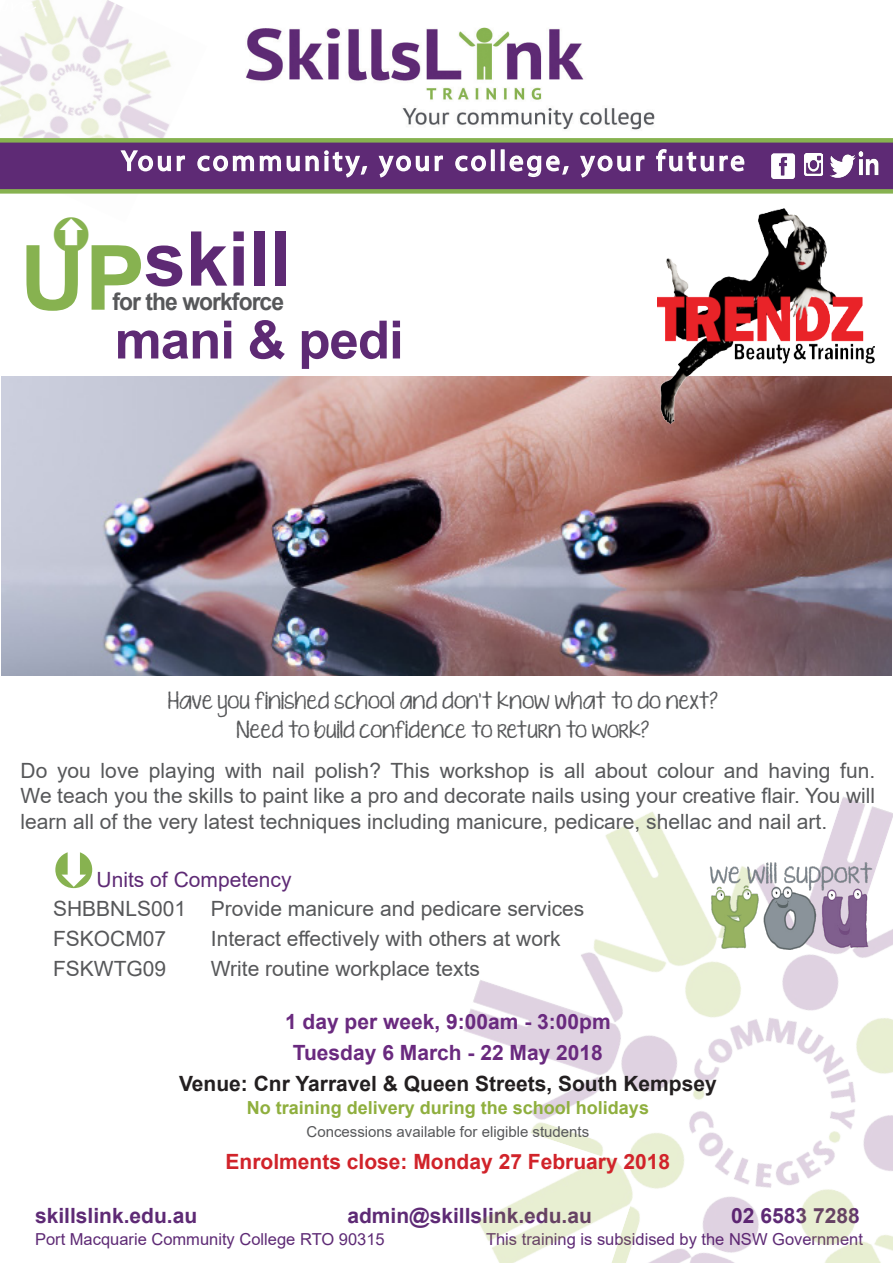
<style>
.page{position:relative;width:893px;height:1263px;background:#fff}
.page>*{position:absolute;margin:0;border:0;box-sizing:border-box;transform-origin:0 0}
.t1{font:700 90px "Arial";color:#87b250}
.t2{font:700 75.6px "Arial";color:#5e2a74}
.t3{font:700 52.8px "Arial";letter-spacing:-.02em;color:#5e2a74}
.t4{font:28.5px "Myriad Pro";letter-spacing:.11em;color:#fff}
.body{font:700 24px "Arial";letter-spacing:-.04em;color:#57585a;scale:.95 1}
.body-2{font:21px/25.5px "Arial";color:#57585a;text-align:justify}
.body-3{font:700 21px "Arial";color:#5e2a75}
.body-4{font:700 21px "Arial";color:#6a2a7f}
.body-5{font:700 21px "Arial";color:#231f20}
.body-6{font:700 21px "Arial";color:#d1232a}
.body-7{font:21px "Arial";color:#5e2a75}
.body-8{font:18px "KG Ten Thousand Reasons";color:#57585a}
.body-9{font:700 18px "Arial";color:#8faf3e}
.body-10{font:16.5px "Arial";color:#5e2a75}
.body-11{font:15px "Arial";color:#57585a}
</style>
<div class="page">
<img style="left:0;top:0;width:171px;height:138px">
<img style="left:246px;top:27px;width:409px;height:103px">
<div style="left:0;top:140px;width:893px;height:51px;background:#5e2a75"></div>
<svg style="left:0;top:0;width:36px;height:24px"></svg>
<svg style="left:119px;top:120px;width:66px;height:52px"></svg>
<svg style="left:197px;top:120px;width:171px;height:58px"></svg>
<svg style="left:378px;top:120px;width:66px;height:58px"></svg>
<svg style="left:455px;top:155px;width:31px;height:17px"></svg>
<div style="left:491px;top:149px;width:4px;height:22px;border:2px solid #fff"></div>
<div style="left:501px;top:149px;width:4px;height:22px;border:2px solid #fff"></div>
<svg style="left:509px;top:155px;width:60px;height:23px"></svg>
<svg style="left:579px;top:120px;width:66px;height:58px"></svg>
<svg style="left:656px;top:149px;width:89px;height:23px"></svg>
<div style="left:0;top:189px;width:893px;height:5px;background:#87b250"></div>
<div style="left:0;top:138px;width:893px;height:5px;background:#87b250"></div>
<img style="left:771px;top:153px;width:24px;height:26px">
<img style="left:830px;top:154px;width:26px;height:24px">
<img style="left:858px;top:151px;width:21px;height:25px">
<img style="left:804px;top:154px;width:18px;height:22px">
<img style="left:463px;top:797px;width:430px;height:466px">
<img style="left:1px;top:376px;width:891px;height:299px">
<img style="left:658px;top:209px;width:216px;height:214px">
<img style="left:707px;top:863px;width:167px;height:98px">
<p class="t4" style="left:121px;top:143px;width:625px">Your community, your college, your future</p>
<p class="t2" style="left:144px;top:206px;width:149px">skill</p>
<p class="t1" style="left:20px;top:215px;width:127px">UP</p>
<p class="body" style="left:112px;top:284px;width:182px">for the workforce</p>
<p class="t3" style="left:115px;top:303px;width:290px">mani &amp; pedi</p>
<p class="body-8" style="left:168px;top:687px;width:551px">Have you finished school and don’t know what to do next?</p>
<p class="body-8" style="left:237px;top:717px;width:414px">Need to build confidence to return to work?</p>
<p class="body-2" style="left:21px;top:757px;width:856px">Do you love playing with nail polish? This workshop is all about colour and having fun.<br>We teach you the skills to paint like a pro and decorate nails using your creative flair. You will learn all of the very latest techniques including manicure, pedicare, shellac and nail art.</p>
<p class="body-7" style="left:97px;top:865px;width:196px">Units of Competency</p>
<p class="body-2" style="left:53px;top:896px;width:533px">SHBBNLS001 Provide manicure and pedicare services</p>
<p class="body-2" style="left:53px;top:926px;width:115px">FSKOCM07</p>
<p class="body-2" style="left:211px;top:926px;width:351px">Interact effectively with others at work</p>
<p class="body-2" style="left:53px;top:956px;width:115px">FSKWTG09</p>
<p class="body-2" style="left:211px;top:956px;width:271px">Write routine workplace texts</p>
<p class="body-4" style="left:285px;top:1006px;width:327px">1 day per week, 9:00am - 3:00pm</p>
<p class="body-4" style="left:293px;top:1038px;width:312px">Tuesday 6 March - 22 May 2018</p>
<p class="body-5" style="left:179px;top:1069px;width:539px">Venue: Cnr Yarravel &amp; Queen Streets, South Kempsey</p>
<p class="body-9" style="left:247px;top:1094px;width:404px">No training delivery during the school holidays</p>
<p class="body-11" style="left:307px;top:1122px;width:284px">Concessions available for eligible students</p>
<p class="body-6" style="left:226px;top:1146px;width:446px">Enrolments close: Monday 27 February 2018</p>
<p class="body-3" style="left:35px;top:1201px;width:164px">skillslink.edu.au</p>
<p class="body-3" style="left:347px;top:1201px;width:246px">admin@skillslink.edu.au</p>
<p class="body-3" style="left:731px;top:1201px;width:130px">02 6583 7288</p>
<p class="body-10" style="left:35px;top:1228px;width:351px">Port Macquarie Community College RTO 90315</p>
<p class="body-10" style="left:486px;top:1228px;width:378px">This training is subsidised by the NSW Government</p>
</div>
